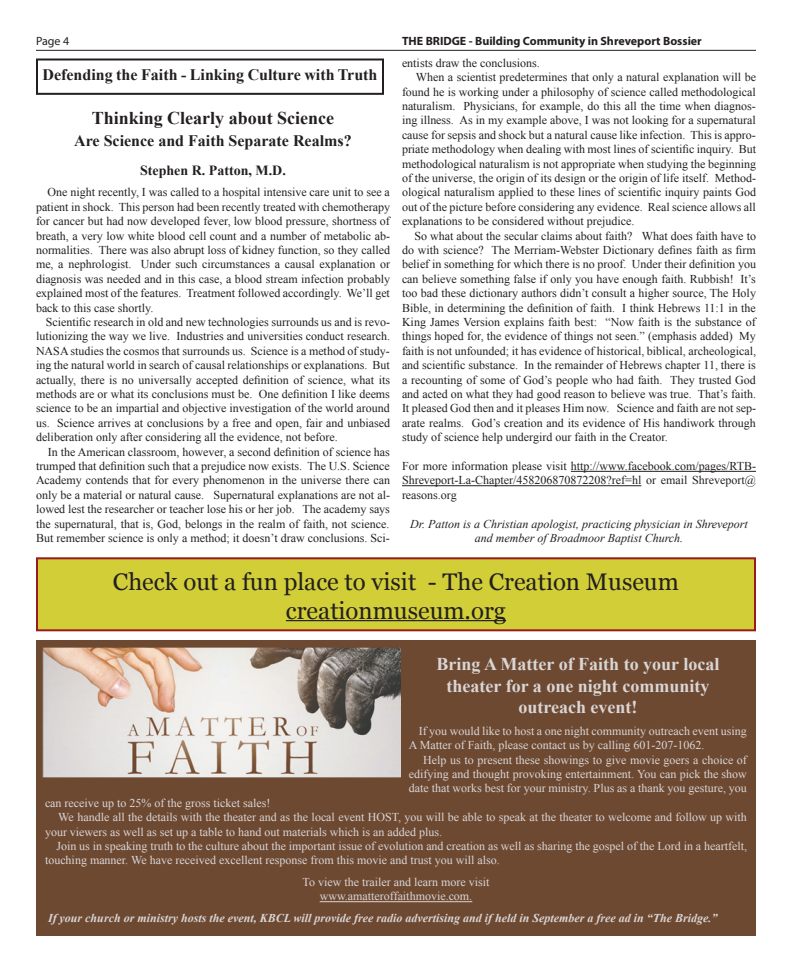
<style>
.page{position:relative;width:792px;height:972px;background:#fff}
.page>*{position:absolute;margin:0;border:0;box-sizing:border-box;transform-origin:0 0}
.t1{font:24px/28.8px "Georgia";color:#231f20;text-align:center}
.t2{font:700 18px/21.6px "Times New Roman";color:#d9d6d6;text-align:center}
.t3{font:700 18px "Times New Roman";color:#231f20}
.t4{font:700 16px "Times New Roman";color:#231f20}
.t5{font:700 14px "Times New Roman";color:#231f20}
.t6{font:12px/14.4px "Times New Roman";color:#231f20;text-align:justify}
.t7{font:12px/14.4px "Times New Roman";color:#d9d6d6}
.t8{font:italic 700 12px "Times New Roman";color:#d9d6d6}
.t9{font:italic 12px/14.4px "Times New Roman";color:#231f20;text-align:center}
.t10{font:700 12px "Myriad Pro";color:#231f20}
.t11{font:12px "Myriad Pro";color:#231f20}
</style>
<div class="page">
<hr style="left:36px;top:50px;width:720px;height:1px;background:#231f20">
<hr style="left:571px;top:471px;width:185px;height:1px;background:#231f20">
<hr style="left:402px;top:485px;width:239px;height:1px;background:#231f20">
<div style="left:36px;top:59px;width:348px;height:36px;border:2px solid #231f20"></div>
<div style="left:36px;top:640px;width:720px;height:296px;background:#6e4932"></div>
<hr style="left:320px;top:901px;width:152px;height:1px;background:#d9d6d6">
<img style="left:44px;top:649px;width:356px;height:127px">
<div style="left:42px;top:647px;width:360px;height:131px;border:1px solid #6e4932"></div>
<div style="left:37px;top:558px;width:718px;height:72px;background:#d2ce38"></div>
<hr style="left:286px;top:620px;width:220px;height:1px;background:#231f20">
<div style="left:36px;top:557px;width:720px;height:74px;border:2px solid #981a1e"></div>
<p class="t11" style="left:36px;top:34px;width:35px">Page 4</p>
<p class="t10" style="left:402px;top:33px;width:301px">THE BRIDGE - Building Community in Shreveport Bossier</p>
<h3 class="t4" style="left:42px;top:63px;width:337px">Defending the Faith - Linking Culture with Truth</h3>
<h2 class="t3" style="left:92px;top:106px;width:244px">Thinking Clearly about Science</h2>
<h3 class="t4" style="left:74px;top:130px;width:279px">Are Science and Faith Separate Realms?</h3>
<p class="t5" style="left:140px;top:160px;width:147px">Stephen R. Patton, M.D.</p>
<p class="t6" style="left:36px;top:185px;width:356px;text-indent:12px">One night recently, I was called to a hospital intensive care unit to see a patient in shock. This person had been recently treated with chemotherapy for cancer but had now developed fever, low blood pressure, shortness of breath, a very low white blood cell count and a number of metabolic ab&shy;normalities. There was also abrupt loss of kidney function, so they called me, a nephrologist. Under such circumstances a causal explanation or diagnosis was needed and in this case, a blood stream infection probably explained most of the features. Treatment followed accordingly. We’ll get back to this case shortly.</p>
<p class="t6" style="left:36px;top:315px;width:356px;text-indent:10px">Scientific research in old and new technologies surrounds us and is revo&shy;lutionizing the way we live. Industries and universities conduct research.<br>NASA studies the cosmos that surrounds us. Science is a method of study&shy;ing the natural world in search of causal relationships or explanations. But actually, there is no universally accepted definition of science, what its methods are or what its conclusions must be. One definition I like deems science to be an impartial and objective investigation of the world around us. Science arrives at conclusions by a free and open, fair and unbiased deliberation only after considering all the evidence, not before.</p>
<p class="t6" style="left:36px;top:444px;width:356px;text-indent:12px">In the American classroom, however, a second definition of science has trumped that definition such that a prejudice now exists. The U.S. Science Academy contends that for every phenomenon in the universe there can only be a material or natural cause. Supernatural explanations are not al&shy;lowed lest the researcher or teacher lose his or her job. The academy says the supernatural, that is, God, belongs in the realm of faith, not science.<br>But remember science is only a method; it doesn’t draw conclusions. Sci-</p>
<p class="t6" style="left:402px;top:55px;width:139px">entists draw the conclusions.</p>
<p class="t6" style="left:416px;top:70px;width:342px">When a scientist predetermines that only a natural explanation will be</p>
<p class="t6" style="left:402px;top:84px;width:355px">found he is working under a philosophy of science called methodological</p>
<p class="t6" style="left:402px;top:99px;width:355px">naturalism. Physicians, for example, do this all the time when diagnos-</p>
<p class="t6" style="left:402px;top:113px;width:355px">ing illness. As in my example above, I was not looking for a supernatural</p>
<p class="t6" style="left:402px;top:127px;width:355px">cause for sepsis and shock but a natural cause like infection. This is appro-</p>
<p class="t6" style="left:402px;top:142px;width:356px">priate methodology when dealing with most lines of scientific inquiry. But</p>
<p class="t6" style="left:402px;top:156px;width:356px">methodological naturalism is not appropriate when studying the beginning</p>
<p class="t6" style="left:402px;top:171px;width:355px">of the universe, the origin of its design or the origin of life itself. Method-</p>
<p class="t6" style="left:402px;top:185px;width:355px">ological naturalism applied to these lines of scientific inquiry paints God</p>
<p class="t6" style="left:402px;top:199px;width:355px">out of the picture before considering any evidence. Real science allows all</p>
<p class="t6" style="left:402px;top:214px;width:234px">explanations to be considered without prejudice.</p>
<p class="t6" style="left:414px;top:228px;width:343px">So what about the secular claims about faith? What does faith have to</p>
<p class="t6" style="left:402px;top:243px;width:355px">do with science? The Merriam-Webster Dictionary defines faith as firm</p>
<p class="t6" style="left:402px;top:257px;width:356px">belief in something for which there is no proof. Under their definition you</p>
<p class="t6" style="left:402px;top:271px;width:355px">can believe something false if only you have enough faith. Rubbish! It’s</p>
<p class="t6" style="left:402px;top:286px;width:355px">too bad these dictionary authors didn’t consult a higher source, The Holy</p>
<p class="t6" style="left:402px;top:300px;width:355px">Bible, in determining the definition of faith. I think Hebrews 11:1 in the</p>
<p class="t6" style="left:402px;top:315px;width:355px">King James Version explains faith best: “Now faith is the substance of</p>
<p class="t6" style="left:402px;top:329px;width:355px">things hoped for, the evidence of things not seen.” (emphasis added) My</p>
<p class="t6" style="left:402px;top:343px;width:356px">faith is not unfounded; it has evidence of historical, biblical, archeological,</p>
<p class="t6" style="left:402px;top:358px;width:355px">and scientific substance. In the remainder of Hebrews chapter 11, there is</p>
<p class="t6" style="left:402px;top:372px;width:355px">a recounting of some of God’s people who had faith. They trusted God</p>
<p class="t6" style="left:402px;top:387px;width:356px">and acted on what they had good reason to believe was true. That’s faith.</p>
<p class="t6" style="left:402px;top:401px;width:356px">It pleased God then and it pleases Him now. Science and faith are not sep-</p>
<p class="t6" style="left:402px;top:415px;width:355px">arate realms. God’s creation and its evidence of His handiwork through</p>
<p class="t6" style="left:402px;top:430px;width:267px">study of science help undergird our faith in the Creator.</p>
<p class="t6" style="left:402px;top:459px;width:356px">For more information please visit http://www.facebook.com/pages/RTB-Shreveport-La-Chapter/458206870872208?ref=hl or email Shreveport@ reasons.org</p>
<p class="t9" style="left:410px;top:516px;width:339px">Dr. Patton is a Christian apologist, practicing physician in Shreveport and member of Broadmoor Baptist Church.</p>
<h1 class="t1" style="left:113px;top:568px;width:567px">Check out a fun place to visit - The Creation Museum creationmuseum.org</h1>
<h2 class="t2" style="left:437px;top:653px;width:284px">Bring A Matter of Faith to your local theater for a one night community outreach event!</h2>
<p class="t7" style="left:409px;top:723px;width:340px;text-indent:10px">If you would like to host a one night community outreach event using<br>A Matter of Faith, please contact us by calling 601-207-1062.</p>
<p class="t7" style="left:409px;top:752px;width:340px;text-align:justify;text-indent:14px">Help us to present these showings to give movie goers a choice of edifying and thought provoking entertainment. You can pick the show date that works best for your ministry. Plus as a thank you gesture, you</p>
<p class="t7" style="left:45px;top:795px;width:227px">can receive up to 25% of the gross ticket sales!</p>
<p class="t7" style="left:58px;top:810px;width:690px">We handle all the details with the theater and as the local event HOST, you will be able to speak at the theater to welcome and follow up with</p>
<p class="t7" style="left:45px;top:824px;width:399px">your viewers as well as set up a table to hand out materials which is an added plus.</p>
<p class="t7" style="left:56px;top:839px;width:692px">Join us in speaking truth to the culture about the important issue of evolution and creation as well as sharing the gospel of the Lord in a heartfelt,</p>
<p class="t7" style="left:45px;top:853px;width:456px">touching manner. We have received excellent response from this movie and trust you will also.</p>
<p class="t7" style="left:303px;top:875px;width:188px;text-align:center">To view the trailer and learn more visit www.amatteroffaithmovie.com.</p>
<p class="t8" style="left:48px;top:910px;width:671px">If your church or ministry hosts the event, KBCL will provide free radio advertising and if held in September a free ad in “The Bridge.”</p>
</div>
